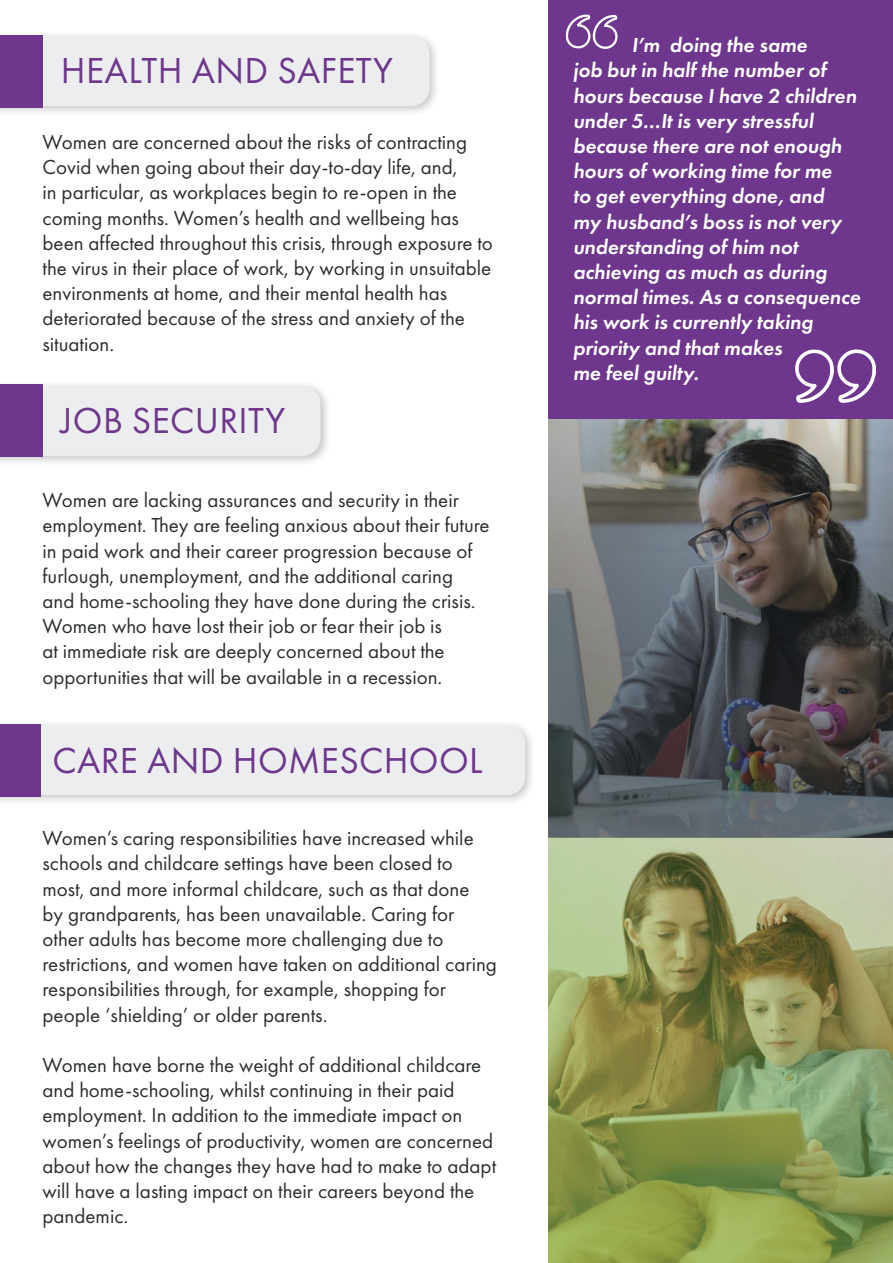
<style>
.page{position:relative;width:893px;height:1263px;background:#fff}
.page>*{position:absolute;margin:0;border:0;box-sizing:border-box;transform-origin:0 0}
.t1{font:37.5px "Futura PT";letter-spacing:.01em;color:#6e368c}
.t2{font:21px/25.2px "Futura PT";color:#2a2e30}
.t3{font:italic 600 21px/25.2px "Futura PT";color:#fff}
.s1{color:#231f20}
</style>
<div class="page">
<svg style="left:549px;top:419px;width:344px;height:419px;background:#5d5e5f"></svg>
<div style="left:0;top:31px;width:441px;height:86px;background:#231f20;opacity:.25"></div>
<div style="left:43px;top:36px;width:387px;height:70px;background:#ecedee"></div>
<div style="left:0;top:35px;width:43px;height:72px;background:#6e368c"></div>
<div style="left:0;top:380px;width:332px;height:87px;background:#231f20;opacity:.25"></div>
<div style="left:43px;top:386px;width:277px;height:70px;background:#ecedee"></div>
<div style="left:0;top:385px;width:43px;height:72px;background:#6e368c"></div>
<div style="left:0;top:720px;width:537px;height:86px;background:#231f20;opacity:.25"></div>
<div style="left:41px;top:725px;width:484px;height:70px;background:#ecedee"></div>
<div style="left:0;top:724px;width:41px;height:72px;background:#6e368c"></div>
<div style="left:549px;top:0;width:344px;height:419px;background:#6e368c"></div>
<svg style="left:549px;top:838px;width:344px;height:425px;background:#929c5f"></svg>
<svg style="left:566px;top:14px;width:52px;height:35px"></svg>
<svg style="left:795px;top:349px;width:81px;height:54px"></svg>
<p class="t1" style="left:61px;top:48px;width:333px">HEALTH AND SAFETY</p>
<p class="t2" style="left:43px;top:129px;width:452px">Women are concerned about the risks of contracting Covid when going about their day-to-day life, and,<br>in particular, as workplaces begin to re-open in the coming months. Women’s health and wellbeing has been affected throughout this crisis, through exposure to the virus in their place of work, by working in unsuitable environments at home, and their mental health has deteriorated because of the stress and anxiety of the situation<span class="s1">.</span></p>
<p class="t1" style="left:61px;top:398px;width:226px">JOB SECURITY</p>
<p class="t2" style="left:43px;top:487px;width:449px">Women are lacking assurances and security in their employment. They are feeling anxious about their future in paid work and their career progression because of furlough, unemployment, and the additional caring and home-schooling they have done during the crisis.<br>Women who have lost their job or fear their job is<br>at immediate risk are deeply concerned about the opportunities that will be available in a recession.</p>
<p class="t1" style="left:52px;top:738px;width:432px">CARE AND HOMESCHOOL</p>
<p class="t2" style="left:43px;top:825px;width:456px">Women’s caring responsibilities have increased while schools and childcare settings have been closed to most, and more informal childcare, such as that done<br>by grandparents, has been unavailable. Caring for other adults has become more challenging due to restrictions, and women have taken on additional caring responsibilities through, for example, shopping for people ‘shielding’ or older parents.</p>
<p class="t2" style="left:43px;top:1052px;width:455px">Women have borne the weight of additional childcare and home-schooling, whilst continuing in their paid employment. In addition to the immediate impact on women’s feelings of productivity, women are concerned about how the changes they have had to make to adapt will have a lasting impact on their careers beyond the pandemic.</p>
<p class="t3" style="left:573px;top:32px;width:289px;text-indent:59px">I’m doing the same<br>job but in half the number of hours because I have 2 children under 5…It is very stressful because there are not enough hours of working time for me<br>to get everything done, and<br>my husband’s boss is not very understanding of him not achieving as much as during normal times. As a consequence his work is currently taking priority and that makes</p>
<p class="t3" style="left:573px;top:360px;width:127px">me feel guilty.</p>
</div>
